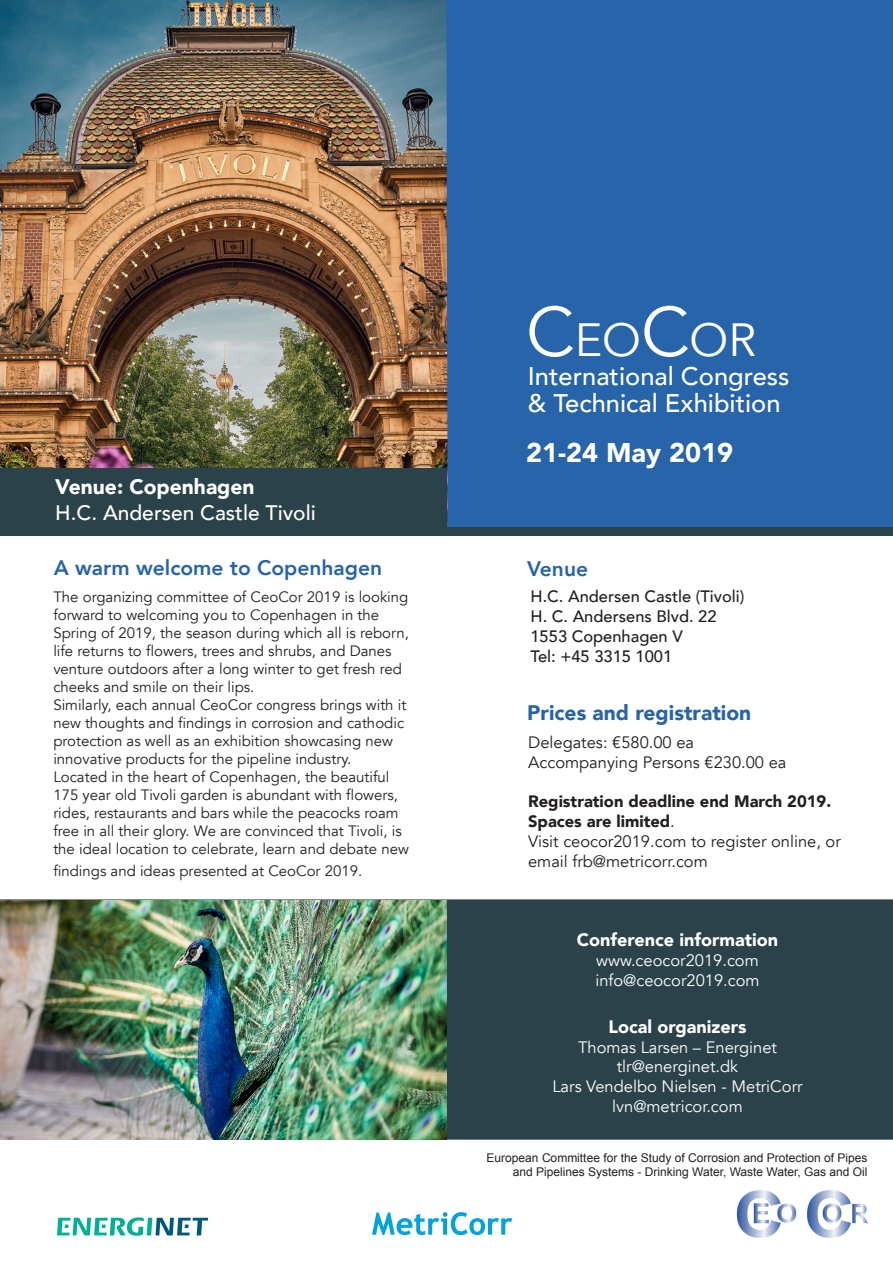
<style>
.page{position:relative;width:893px;height:1263px;background:#fff}
.page>*{position:absolute;margin:0;border:0;box-sizing:border-box;transform-origin:0 0}
.t1{font:46.5px "Avenir";color:#fff}
.t2{font:900 27px "Avenir";color:#fff}
.t3{font:500 25.5px "Avenir";color:#fff}
.t4{font:800 21px "Avenir";color:#2764a9}
.t5{font:500 21px "Avenir";color:#fff}
.t6{font:900 21px "Avenir";color:#2764a9}
.t7{font:900 21px "Avenir";color:#fff}
.t8{font:900 18px "Avenir";color:#fff}
.t9{font:16.5px "Avenir";color:#fff}
.t10{font:16.5px/19.8px "Avenir";color:#231f20}
.t11{font:500 16.5px "Avenir";color:#231f20}
.t12{font:900 16.5px/19.8px "Avenir";color:#231f20}
.t13{font:15px/18px "Avenir";color:#231f20}
.t14{font:12px "Arial";color:#231f20}
.s1{font-size:69px}
.s2{font-weight:400}
</style>
<div class="page">
<div style="left:0;top:899px;width:893px;height:241px;background:#2c424b"></div>
<img style="left:0;top:0;width:446px;height:468px">
<div style="left:446px;top:0;width:447px;height:527px;background:#2764a9"></div>
<img style="left:736px;top:1190px;width:132px;height:48px">
<div style="left:0;top:468px;width:447px;height:59px;background:#2c424b"></div>
<div style="left:0;top:527px;width:893px;height:9px;background:#2c424b"></div>
<img style="left:0;top:900px;width:446px;height:240px">
<svg style="left:57px;top:1217px;width:151px;height:19px"></svg>
<svg style="left:372px;top:1212px;width:140px;height:23px"></svg>
<p class="t1" style="left:526px;top:312px;width:231px"><span class="s1">C</span>EO<span class="s1">C</span>OR</p>
<p class="t3" style="left:528px;top:355px;width:263px">International Congress</p>
<p class="t3" style="left:528px;top:382px;width:254px">&amp; Technical Exhibition</p>
<p class="t7" style="left:55px;top:469px;width:201px">Venue: Copenhagen</p>
<p class="t5" style="left:55px;top:494px;width:262px">H.C. Andersen Castle Tivoli</p>
<p class="t2" style="left:526px;top:430px;width:208px">21-24 May 2019</p>
<p class="t4" style="left:54px;top:551px;width:330px">A warm welcome to Copenhagen</p>
<p class="t4" style="left:527px;top:552px;width:63px">Venue</p>
<p class="t13" style="left:53px;top:588px;width:357px">The organizing committee of CeoCor 2019 is looking forward to welcoming you to Copenhagen in the Spring of 2019, the season during which all is reborn, life returns to flowers, trees and shrubs, and Danes venture outdoors after a long winter to get fresh red cheeks and smile on their lips.</p>
<p class="t13" style="left:53px;top:696px;width:355px">Similarly, each annual CeoCor congress brings with it new thoughts and findings in corrosion and cathodic protection as well as an exhibition showcasing new innovative products for the pipeline industry.</p>
<p class="t13" style="left:53px;top:768px;width:357px">Located in the heart of Copenhagen, the beautiful 175 year old Tivoli garden is abundant with flowers, rides, restaurants and bars while the peacocks roam free in all their glory. We are convinced that Tivoli, is the ideal location to celebrate, learn and debate new</p>
<p class="t13" style="left:53px;top:862px;width:310px">findings and ideas presented at CeoCor 2019.</p>
<p class="t11" style="left:530px;top:582px;width:215px">H.C. Andersen Castle (Tivoli)</p>
<p class="t11" style="left:530px;top:602px;width:188px">H. C. Andersens Blvd. 22</p>
<p class="t11" style="left:530px;top:622px;width:154px">1553 Copenhagen V</p>
<p class="t11" style="left:530px;top:642px;width:143px">Tel: +45 3315 1001</p>
<p class="t6" style="left:527px;top:695px;width:226px">Prices and registration</p>
<p class="t10" style="left:528px;top:732px;width:167px">Delegates: €580.00 ea</p>
<p class="t10" style="left:528px;top:752px;width:260px">Accompanying Persons €230.00 ea</p>
<p class="t12" style="left:528px;top:791px;width:305px">Registration deadline end March 2019.<br>Spaces are limited<span class="s2">.</span></p>
<p class="t10" style="left:528px;top:831px;width:314px">Visit ceocor2019.com to register online, or email frb@metricorr.com</p>
<p class="t8" style="left:577px;top:925px;width:203px">Conference information</p>
<p class="t9" style="left:596px;top:951px;width:164px">www.ceocor2019.com</p>
<p class="t9" style="left:595px;top:970px;width:166px">info@ceocor2019.com</p>
<p class="t8" style="left:608px;top:1011px;width:139px">Local organizers</p>
<p class="t9" style="left:578px;top:1037px;width:200px">Thomas Larsen – Energinet</p>
<p class="t9" style="left:617px;top:1057px;width:123px">tlr@energinet.dk</p>
<p class="t9" style="left:552px;top:1077px;width:252px">Lars Vendelbo Nielsen - MetriCorr</p>
<p class="t9" style="left:612px;top:1096px;width:132px">lvn@metricor.com</p>
<p class="t14" style="left:487px;top:1150px;width:382px">European Committee for the Study of Corrosion and Protection of Pipes</p>
<p class="t14" style="left:513px;top:1163px;width:356px">and Pipelines Systems - Drinking Water, Waste Water, Gas and Oil</p>
</div>
